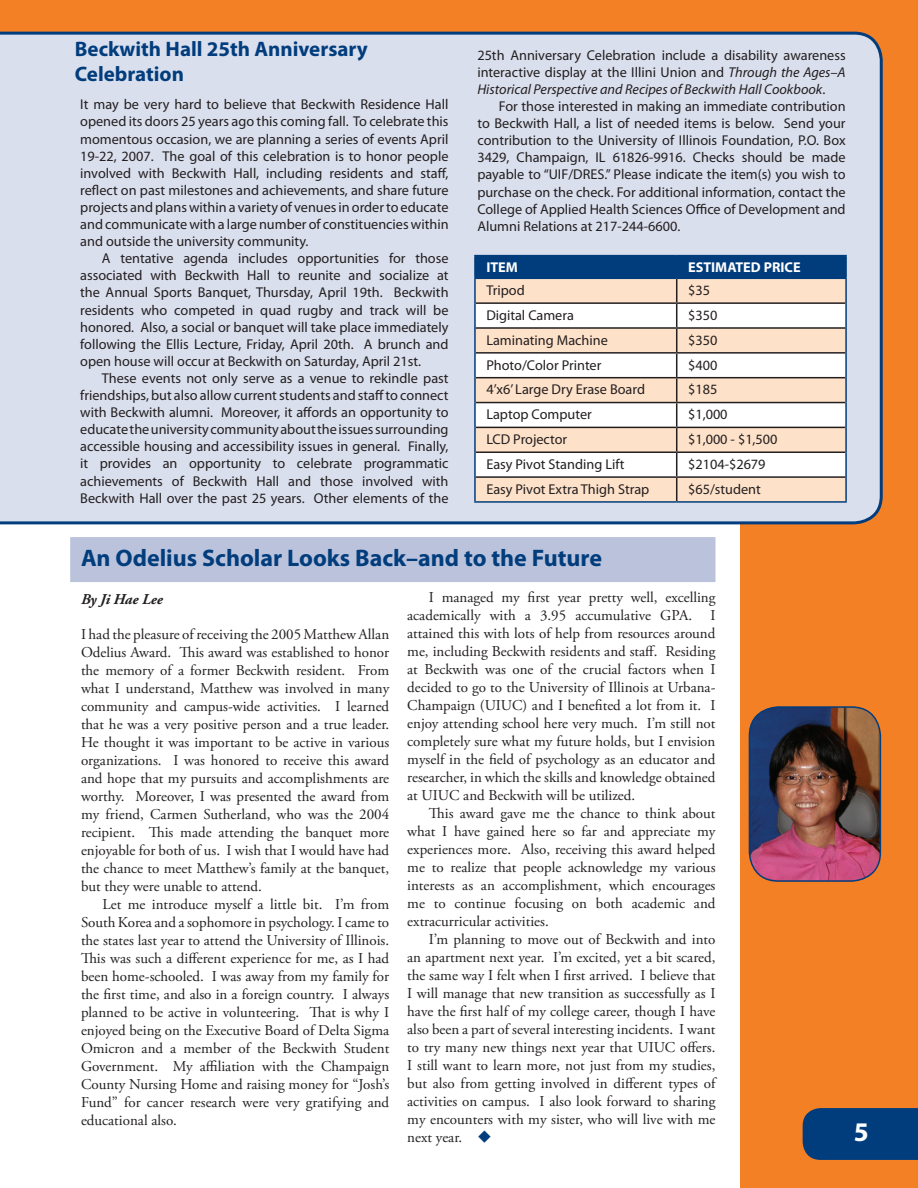
<style>
.page{position:relative;width:918px;height:1188px;background:#fff}
.page>*{position:absolute;margin:0;border:0;box-sizing:border-box;transform-origin:0 0}
.heading_with_rule{font:700 24px "Myriad Pro";color:#013d7d}
.sidebar_heading_no_r{font:700 21px/25.2px "Myriad Pro";color:#013d7d}
.body_text{font:15px/18px "Adobe Garamond Pro";color:#231f20;text-align:justify}
.Non_Indent_body_text{font:15px/18px "Adobe Garamond Pro";color:#231f20;text-align:justify}
.Paragraph_Style_1{font:italic 700 15px "Adobe Garamond Pro";letter-spacing:-.005em;color:#231f20}
.sidebar_text{font:14.25px/17.1px "Myriad Pro";color:#231f20;text-align:justify}
.sidebar_text_non_ind{font:14.25px/17.1px "Myriad Pro";color:#231f20;text-align:justify}
.sidebar_non_indent_t{font:14.25px "Myriad Pro";color:#231f20}
.sidebar_non_indent_t-2{font:700 14.25px "Myriad Pro";color:#fff}
.s1{font-style:italic}
.s2{color:#013d7d}
</style>
<div class="page">
<div style="left:740px;top:0;width:178px;height:1188px;background:#f48026"></div>
<div style="left:0;top:0;width:918px;height:511px;background:#f48026"></div>
<div style="left:0;top:32px;width:883px;height:492px;background:#dadfed"></div>
<div style="left:70px;top:537px;width:646px;height:45px;background:#bbc2db"></div>
<img style="left:749px;top:707px;width:131px;height:174px;border-radius:29px">
<div style="left:749px;top:706px;width:132px;height:176px;border:2px solid #013d7d;border-radius:29px"></div>
<hr style="left:474px;top:279px;width:2px;height:24px;background:#013d7d">
<hr style="left:845px;top:279px;width:2px;height:24px;background:#013d7d">
<hr style="left:474px;top:303px;width:2px;height:25px;background:#013d7d">
<hr style="left:845px;top:303px;width:2px;height:25px;background:#013d7d">
<hr style="left:474px;top:328px;width:2px;height:25px;background:#013d7d">
<hr style="left:845px;top:328px;width:2px;height:25px;background:#013d7d">
<hr style="left:474px;top:353px;width:2px;height:25px;background:#013d7d">
<hr style="left:845px;top:353px;width:2px;height:25px;background:#013d7d">
<hr style="left:474px;top:378px;width:2px;height:25px;background:#013d7d">
<hr style="left:845px;top:378px;width:2px;height:25px;background:#013d7d">
<hr style="left:474px;top:403px;width:2px;height:24px;background:#013d7d">
<hr style="left:845px;top:403px;width:2px;height:24px;background:#013d7d">
<hr style="left:474px;top:427px;width:2px;height:25px;background:#013d7d">
<hr style="left:845px;top:427px;width:2px;height:25px;background:#013d7d">
<hr style="left:474px;top:452px;width:2px;height:25px;background:#013d7d">
<hr style="left:845px;top:452px;width:2px;height:25px;background:#013d7d">
<hr style="left:474px;top:477px;width:2px;height:24px;background:#013d7d">
<hr style="left:845px;top:477px;width:2px;height:24px;background:#013d7d">
<hr style="left:474px;top:501px;width:203px;height:2px;background:#013d7d">
<hr style="left:677px;top:501px;width:170px;height:2px;background:#013d7d">
<hr style="left:474px;top:255px;width:203px;height:1px;background:#013d7d">
<hr style="left:474px;top:256px;width:2px;height:22px;background:#013d7d">
<hr style="left:677px;top:255px;width:170px;height:1px;background:#013d7d">
<svg style="left:475px;top:256px;width:371px;height:245px;background:#dbd2cd"></svg>
<hr style="left:845px;top:256px;width:2px;height:22px;background:#013d7d">
<hr style="left:474px;top:278px;width:203px;height:1px;background:#013d7d">
<hr style="left:677px;top:278px;width:170px;height:1px;background:#013d7d">
<div style="left:803px;top:1108px;width:115px;height:52px;background:#013d7d"></div>
<p class="sidebar_heading_no_r" style="left:75px;top:37px;width:295px">Beckwith Hall 25th Anniversary<br>Celebration</p>
<p class="sidebar_text_non_ind" style="left:80px;top:96px;width:370px">It may be very hard to believe that Beckwith Residence Hall opened its doors 25 years ago this coming fall. To celebrate this momentous occasion, we are planning a series of events April 19-22, 2007. The goal of this celebration is to honor people involved with Beckwith Hall, including residents and staff, reflect on past milestones and achievements, and share future projects and plans within a variety of venues in order to educate and communicate with a large number of constituencies within and outside the university community.</p>
<p class="sidebar_text" style="left:80px;top:250px;width:370px;text-indent:22px">A tentative agenda includes opportunities for those associated with Beckwith Hall to reunite and socialize at the Annual Sports Banquet, Thursday, April 19th. Beckwith residents who competed in quad rugby and track will be honored. Also, a social or banquet will take place immediately following the Ellis Lecture, Friday, April 20th. A brunch and open house will occur at Beckwith on Saturday, April 21st.</p>
<p class="sidebar_text" style="left:80px;top:370px;width:370px;text-indent:22px">These events not only serve as a venue to rekindle past friendships, but also allow current students and staff to connect with Beckwith alumni. Moreover, it affords an opportunity to educate the university community about the issues surrounding accessible housing and accessibility issues in general. Finally, it provides an opportunity to celebrate programmatic achievements of Beckwith Hall and those involved with Beckwith Hall over the past 25 years. Other elements of the</p>
<p class="sidebar_text" style="left:477px;top:47px;width:370px">25th Anniversary Celebration include a disability awareness interactive display at the Illini Union and <span class="s1">Through the Ages–A Historical Perspective and Recipes of Beckwith Hall Cookbook</span>.</p>
<p class="sidebar_text" style="left:477px;top:98px;width:370px;text-indent:22px">For those interested in making an immediate contribution to Beckwith Hall, a list of needed items is below. Send your contribution to the University of Illinois Foundation, P.O. Box 3429, Champaign, IL 61826-9916. Checks should be made payable to “UIF/DRES.” Please indicate the item(s) you wish to purchase on the check. For additional information, contact the College of Applied Health Sciences Office of Development and Alumni Relations at 217-244-6600.</p>
<p class="sidebar_non_indent_t-2" style="left:486px;top:260px;width:33px">ITEM</p>
<p class="sidebar_non_indent_t-2" style="left:688px;top:260px;width:114px">ESTIMATED PRICE</p>
<p class="sidebar_non_indent_t" style="left:486px;top:282px;width:40px">Tripod</p>
<p class="sidebar_non_indent_t" style="left:688px;top:282px;width:23px">$35</p>
<p class="sidebar_non_indent_t" style="left:486px;top:307px;width:89px">Digital Camera</p>
<p class="sidebar_non_indent_t" style="left:688px;top:307px;width:31px">$350</p>
<p class="sidebar_non_indent_t" style="left:486px;top:332px;width:123px">Laminating Machine</p>
<p class="sidebar_non_indent_t" style="left:688px;top:332px;width:31px">$350</p>
<p class="sidebar_non_indent_t" style="left:486px;top:357px;width:117px">Photo/Color Printer</p>
<p class="sidebar_non_indent_t" style="left:688px;top:357px;width:31px">$400</p>
<p class="sidebar_non_indent_t" style="left:486px;top:382px;width:160px">4’x6’ Large Dry Erase Board</p>
<p class="sidebar_non_indent_t" style="left:688px;top:382px;width:31px">$185</p>
<p class="sidebar_non_indent_t" style="left:486px;top:407px;width:107px">Laptop Computer</p>
<p class="sidebar_non_indent_t" style="left:688px;top:407px;width:41px">$1,000</p>
<p class="sidebar_non_indent_t" style="left:486px;top:432px;width:82px">LCD Projector</p>
<p class="sidebar_non_indent_t" style="left:688px;top:432px;width:91px">$1,000 - $1,500</p>
<p class="sidebar_non_indent_t" style="left:486px;top:456px;width:140px">Easy Pivot Standing Lift</p>
<p class="sidebar_non_indent_t" style="left:688px;top:456px;width:79px">$2104-$2679</p>
<p class="sidebar_non_indent_t" style="left:486px;top:481px;width:165px">Easy Pivot Extra Thigh Strap</p>
<p class="sidebar_non_indent_t" style="left:688px;top:481px;width:74px">$65/student</p>
<p class="heading_with_rule" style="left:81px;top:544px;width:523px">An Odelius Scholar Looks Back–and to the Future</p>
<p class="Paragraph_Style_1" style="left:81px;top:590px;width:83px">By Ji Hae Lee</p>
<p class="Non_Indent_body_text" style="left:81px;top:626px;width:310px">I had the pleasure of receiving the 2005 Matthew Allan Odelius Award. This award was established to honor the memory of a former Beckwith resident. From what I understand, Matthew was involved in many community and campus-wide activities. I learned that he was a very positive person and a true leader.<br>He thought it was important to be active in various organizations. I was honored to receive this award and hope that my pursuits and accomplishments are worthy. Moreover, I was presented the award from my friend, Carmen Sutherland, who was the 2004 recipient. This made attending the banquet more enjoyable for both of us. I wish that I would have had the chance to meet Matthew’s family at the banquet, but they were unable to attend.</p>
<p class="body_text" style="left:81px;top:896px;width:310px;text-indent:22px">Let me introduce myself a little bit. I’m from South Korea and a sophomore in psychology. I came to the states last year to attend the University of Illinois.<br>This was such a different experience for me, as I had been home-schooled. I was away from my family for the first time, and also in a foreign country. I always planned to be active in volunteering. That is why I enjoyed being on the Executive Board of Delta Sigma Omicron and a member of the Beckwith Student Government. My affiliation with the Champaign County Nursing Home and raising money for “Josh’s Fund” for cancer research were very gratifying and educational also.</p>
<p class="body_text" style="left:407px;top:589px;width:310px;text-indent:22px">I managed my first year pretty well, excelling academically with a 3.95 accumulative GPA. I attained this with lots of help from resources around me, including Beckwith residents and staff. Residing at Beckwith was one of the crucial factors when I decided to go to the University of Illinois at Urbana-Champaign (UIUC) and I benefited a lot from it. I enjoy attending school here very much. I’m still not completely sure what my future holds, but I envision myself in the field of psychology as an educator and researcher, in which the skills and knowledge obtained at UIUC and Beckwith will be utilized.</p>
<p class="body_text" style="left:407px;top:805px;width:310px;text-indent:22px">This award gave me the chance to think about what I have gained here so far and appreciate my experiences more. Also, receiving this award helped me to realize that people acknowledge my various interests as an accomplishment, which encourages me to continue focusing on both academic and extracurricular activities.</p>
<p class="body_text" style="left:407px;top:931px;width:310px;text-indent:22px">I’m planning to move out of Beckwith and into an apartment next year. I’m excited, yet a bit scared, the same way I felt when I first arrived. I believe that I will manage that new transition as successfully as I have the first half of my college career, though I have also been a part of several interesting incidents. I want to try many new things next year that UIUC offers.<br>I still want to learn more, not just from my studies, but also from getting involved in different types of activities on campus. I also look forward to sharing my encounters with my sister, who will live with me next year. <span class="s2">◆</span></p>
</div>
